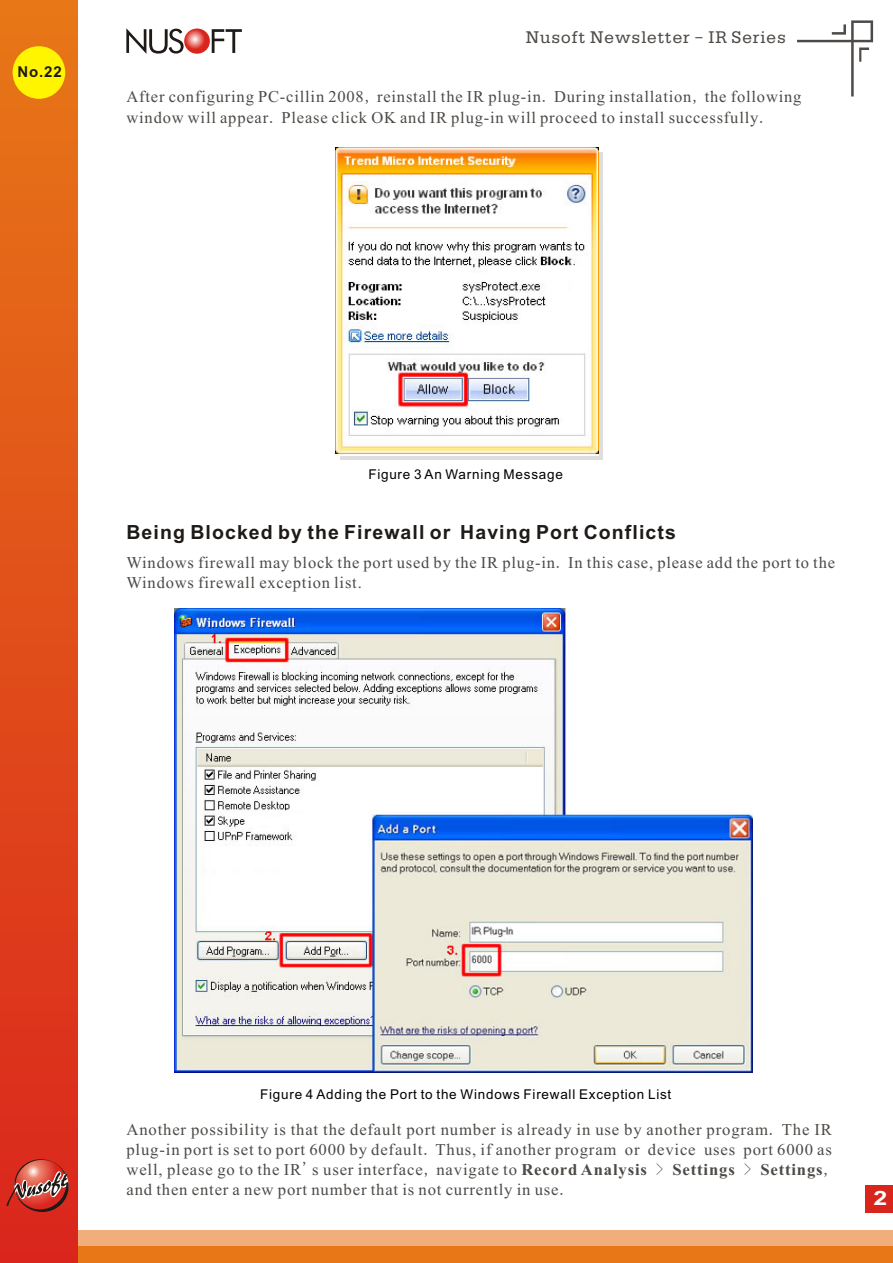
<style>
.page{position:relative;width:893px;height:1263px;background:#fff}
.page>*{position:absolute;margin:0;border:0;box-sizing:border-box;transform-origin:0 0}
.t1{font:700 19.8px "Arial";color:#fff;scale:1.26 1}
.t2{font:700 19.5px "Arial";letter-spacing:.055em;color:#1f1a17}
.t3{font:18px "Serifa BT";letter-spacing:.055em;color:#4d4a47}
.t4{font:16.5px/20.1px "Times New Roman";letter-spacing:.05em;color:#4d4a47}
.t5{font:700 15px "Arial";color:#1f1a17}
.t6{font:13.5px "Arial";letter-spacing:.055em;color:#000}
.s1{font-family:"Lucida Sans Unicode"}
.s2{font-family:"Sim Sun"}
.s3{font-weight:700}
</style>
<div class="page">
<div style="left:0;top:1246px;width:893px;height:17px;background:#e87817"></div>
<div style="left:0;top:1230px;width:893px;height:16px;background:#f2ad7d"></div>
<div style="left:866px;top:1185px;width:27px;height:28px;background:#d9261c"></div>
<div style="left:0;top:0;width:78px;height:1263px;background:linear-gradient(to bottom,#e77817,#da251d)"></div>
<div style="left:13px;top:46px;width:52px;height:53px;background:#fff500;border-radius:50%"></div>
<svg style="left:6px;top:1159px;width:63px;height:53px;background:#bf4d43"></svg>
<svg style="left:797px;top:20px;width:76px;height:76px"></svg>
<svg style="left:126px;top:28px;width:116px;height:26px"></svg>
<svg style="left:340px;top:152px;width:263px;height:308px;background:#e2d9ca"></svg>
<img style="left:336px;top:147px;width:262px;height:308px">
<img style="left:175px;top:609px;width:578px;height:463px">
<p class="t5" style="left:18px;top:67px;width:46px">No.22</p>
<p class="t3" style="left:526px;top:29px;width:262px">Nusoft Newsletter <span class="s1">–</span> IR Series</p>
<p class="t4" style="left:126px;top:88px;width:676px">After configuring PC-cillin 2008<span class="s2">,</span> reinstall the IR plug-in<span class="s2">.</span> During installation<span class="s2">,</span> the following window will appear<span class="s2">.</span> Please click OK and IR plug-in will proceed to install successfully<span class="s2">.</span></p>
<p class="t6" style="left:368px;top:469px;width:196px">Figure 3 An Warning Message</p>
<p class="t2" style="left:126px;top:524px;width:551px">Being Blocked by the Firewall or Having Port Conflicts</p>
<p class="t4" style="left:126px;top:554px;width:710px">Windows firewall may block the port used by the IR plug-in<span class="s2">.</span> In this case, please add the port to the<br>Windows firewall exception list.</p>
<p class="t6" style="left:260px;top:1089px;width:413px">Figure 4 Adding the Port to the Windows Firewall Exception List</p>
<p class="t4" style="left:126px;top:1121px;width:707px;text-align:justify">Another possibility is that the default port number is already in use by another program<span class="s2">.</span> The IR plug-in port is set to port 6000 by default<span class="s2">.</span> Thus, if another program or device uses port 6000 as well, please go to the IR<span class="s2">'</span>s user interface<span class="s2">,</span> navigate to <span class="s3">Record Analysis</span> <span class="s2">&gt;</span> <span class="s3">Settings</span> <span class="s2">&gt;</span> <span class="s3">Settings</span><span class="s2">, </span>and then enter a new port number that is not currently in use<span class="s2">.</span></p>
<p class="t1" style="left:873px;top:1191px;width:12px">2</p>
</div>
